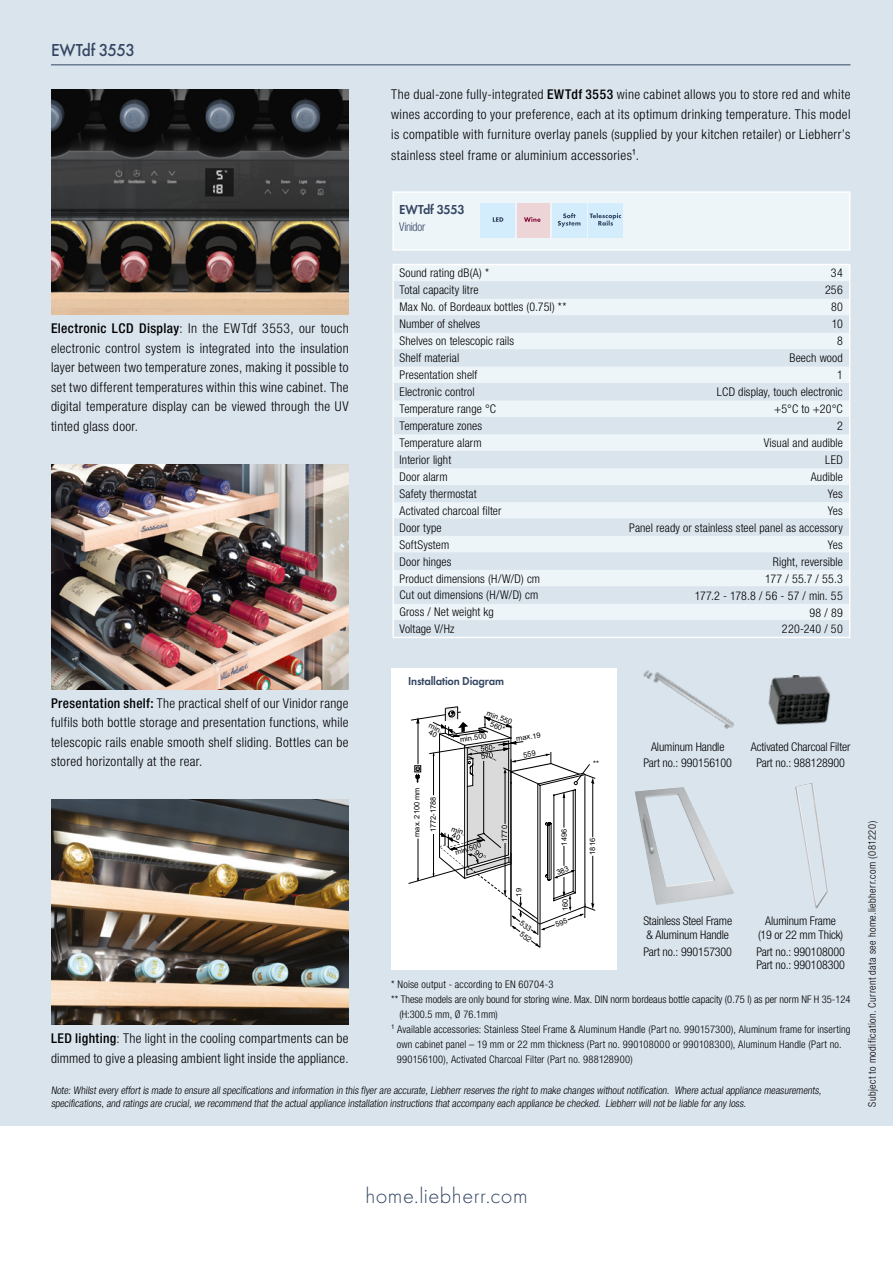
<style>
.page{position:relative;width:893px;height:1263px;background:#dae4ed}
.page>*{position:absolute;margin:0;border:0;box-sizing:border-box;transform-origin:0 0}
.t1{font:300 22.5px "Futura";letter-spacing:.02em;color:#344663}
.t2{font:500 18px "Futura";letter-spacing:-.045em;color:#344663;scale:.95 1}
.t3{font:300 condensed 13.5px/19.5px "Helvetica Neue LTW1 G";letter-spacing:.025em;color:#000;text-align:justify}
.t4{font:13.5px "Futura Dem";letter-spacing:-.025em;color:#344663;scale:.95 1}
.t5{font:300 condensed 12px/17px "Helvetica Neue LTW1 G";letter-spacing:.005em;color:#000}
.t6{font:12px "Futura Dem";letter-spacing:-.015em;color:#344663;scale:.95 1}
.t7{font:300 condensed 12px "Helvetica Neue LTW1 G";letter-spacing:-.025em;color:#344663;scale:.95 1}
.t8{font:300 condensed 10.5px/12.6px "Helvetica Neue LTW1 G";letter-spacing:.015em;color:#000}
.t9{font:300 condensed 10.5px "Helvetica Neue LTW1 G";letter-spacing:.04em;color:#000}
.t10{font:7.5px/6.1px "Arial";color:#000;text-align:center}
.t11{font:7.35px "Arial";color:#000}
.s1{font-weight:500}
</style>
<div class="page">
<div style="left:0;top:1127px;width:893px;height:136px;background:#fff"></div>
<hr style="left:51px;top:64px;width:799px;height:1px;background:#344663">
<img style="left:51px;top:799px;width:298px;height:226px">
<div style="left:394px;top:193px;width:455px;height:56px;background:#edf5f9"></div>
<svg style="left:394px;top:265px;width:455px;height:372px"></svg>
<hr style="left:392px;top:191px;width:458px;height:2px;background:#fff">
<hr style="left:392px;top:193px;width:2px;height:56px;background:#fff">
<hr style="left:849px;top:193px;width:1px;height:56px;background:#fff">
<hr style="left:392px;top:249px;width:458px;height:2px;background:#fff">
<svg style="left:392px;top:265px;width:2px;height:372px"></svg>
<svg style="left:849px;top:265px;width:1px;height:372px"></svg>
<hr style="left:392px;top:637px;width:458px;height:1px;background:#fff">
<hr style="left:392px;top:264px;width:458px;height:1px;background:#fff">
<div style="left:588px;top:204px;width:34px;height:34px;background:#d4edfc"></div>
<svg style="left:590px;top:213px;width:31px;height:13px"></svg>
<div style="left:481px;top:204px;width:34px;height:34px;background:#d4edfc"></div>
<svg style="left:493px;top:217px;width:10px;height:5px"></svg>
<div style="left:517px;top:204px;width:32px;height:34px;background:#edd4d7"></div>
<svg style="left:524px;top:217px;width:17px;height:5px"></svg>
<div style="left:552px;top:204px;width:34px;height:34px;background:#d4edfc"></div>
<svg style="left:558px;top:213px;width:22px;height:14px"></svg>
<img style="left:51px;top:464px;width:298px;height:225px">
<img style="left:51px;top:89px;width:298px;height:226px">
<div style="left:391px;top:668px;width:226px;height:301px;background:#fff"></div>
<img style="left:768px;top:675px;width:62px;height:50px">
<img style="left:643px;top:670px;width:91px;height:59px">
<img style="left:635px;top:787px;width:99px;height:118px">
<img style="left:795px;top:783px;width:33px;height:126px">
<svg style="left:409px;top:706px;width:186px;height:241px"></svg>
<h2 class="t2" style="left:51px;top:39px;width:90px">EWTdf 3553</h2>
<p class="t3" style="left:51px;top:319px;width:299px"><span class="s1">Electronic LCD Display</span>: In the EWTdf 3553, our touch electronic control system is integrated into the insulation layer between two temperature zones, making it possible to set two different temperatures within this wine cabinet. The digital temperature display can be viewed through the UV tinted glass door.</p>
<p class="t3" style="left:51px;top:693px;width:299px"><span class="s1">Presentation shelf:</span> The practical shelf of our Vinidor range fulfils both bottle storage and presentation functions, while telescopic rails enable smooth shelf sliding. Bottles can be stored horizontally at the rear.</p>
<p class="t3" style="left:51px;top:1028px;width:299px"><span class="s1">LED lighting</span>: The light in the cooling compartments can be dimmed to give a pleasing ambient light inside the appliance.</p>
<p class="t3" style="left:391px;top:84px;width:461px;line-height:20.2px">The dual-zone fully-integrated <span class="s1">EWTdf 3553</span> wine cabinet allows you to store red and white wines according to your preference, each at its optimum drinking temperature. This model is compatible with furniture overlay panels (supplied by your kitchen retailer) or Liebherr’s stainless steel frame or aluminium accessories¹.</p>
<p class="t4" style="left:399px;top:199px;width:70px">EWTdf 3553</p>
<p class="t7" style="left:399px;top:220px;width:29px">Vinidor</p>
<p class="t5" style="left:399px;top:265px;width:168px">Sound rating dB(A) *<br>Total capacity litre<br>Max No. of Bordeaux bottles (0.75l) **<br>Number of shelves<br>Shelves on telescopic rails<br>Shelf material<br>Presentation shelf<br>Electronic control<br>Temperature range °C<br>Temperature zones<br>Temperature alarm<br>Interior light<br>Door alarm<br>Safety thermostat<br>Activated charcoal filter<br>Door type<br>SoftSystem<br>Door hinges<br>Product dimensions (H/W/D) cm<br>Cut out dimensions (H/W/D) cm<br>Gross / Net weight kg<br>Voltage V/Hz</p>
<p class="t5" style="left:629px;top:265px;width:215px;text-align:right">34<br>256<br>80<br>10<br>8<br>Beech wood<br>1<br>LCD display, touch electronic<br>+5°C to +20°C<br>2<br>Visual and audible<br>LED<br>Audible<br>Yes<br>Yes<br>Panel ready or stainless steel panel as accessory<br>Yes<br>Right, reversible<br>177 / 55.7 / 55.3<br>177.2 - 178.8 / 56 - 57 / min. 55<br>98 / 89<br>220-240 / 50</p>
<p class="t6" style="left:408px;top:672px;width:102px">Installation Diagram</p>
<p class="t10" style="left:431px;top:722px;width:16px;rotate:26deg">min.<br>40</p>
<p class="t10" style="left:488px;top:709px;width:28px;line-height:9px;rotate:20deg">min.550<br>560*</p>
<p class="t11" style="left:459px;top:734px;width:28px;rotate:-7deg">min.500</p>
<p class="t11" style="left:516px;top:733px;width:26px;rotate:-7deg">max.19</p>
<p class="t10" style="left:414px;top:837px;width:51px;rotate:-90deg">max. 2100 mm</p>
<p class="t10" style="left:430px;top:832px;width:37px;rotate:-90deg">1772-1788</p>
<p class="t10" style="left:453px;top:825px;width:16px;rotate:20deg">min.<br>40</p>
<p class="t11" style="left:454px;top:848px;width:28px;rotate:-17deg">min.500</p>
<p class="t10" style="left:502px;top:842px;width:18px;rotate:-90deg">1770</p>
<p class="t10" style="left:516px;top:896px;width:10px;rotate:-90deg">19</p>
<p class="t10" style="left:561px;top:845px;width:18px;rotate:-90deg">1496</p>
<p class="t10" style="left:562px;top:911px;width:14px;rotate:-90deg">160</p>
<p class="t10" style="left:593px;top:760px;width:7px">**</p>
<p class="t10" style="left:589px;top:855px;width:18px;rotate:-90deg">1816</p>
<p class="t5" style="left:644px;top:738px;width:90px;text-align:center">Aluminum Handle<br>Part no.: 990156100</p>
<p class="t5" style="left:751px;top:738px;width:101px;text-align:center">Activated Charcoal Filter<br>Part no.: 988128900</p>
<p class="t5" style="left:643px;top:914px;width:90px;line-height:13.5px">Stainless Steel Frame &amp; Aluminum Handle</p>
<p class="t5" style="left:644px;top:943px;width:90px">Part no.: 990157300</p>
<p class="t5" style="left:758px;top:914px;width:87px;line-height:13.5px;text-align:center">Aluminum Frame (19 or 22 mm Thick)</p>
<p class="t5" style="left:756px;top:945px;width:90px;line-height:13.5px">Part no.: 990108000<br>Part no.: 990108300</p>
<p class="t8" style="left:391px;top:978px;width:164px">* Noise output - according to EN 60704-3</p>
<p class="t8" style="left:391px;top:993px;width:461px">** These models are only bound for storing wine. Max. DIN norm bordeaus bottle capacity (0.75 l) as per norm NF H 35-124</p>
<p class="t8" style="left:399px;top:1008px;width:100px">(H:300.5 mm, Ø 76.1mm)</p>
<p class="t8" style="left:391px;top:1023px;width:461px">¹ Available accessories: Stainless Steel Frame &amp; Aluminum Handle (Part no. 990157300), Aluminum frame for inserting</p>
<p class="t8" style="left:397px;top:1038px;width:446px">own cabinet panel – 19 mm or 22 mm thickness (Part no. 990108000 or 990108300), Aluminum Handle (Part no.</p>
<p class="t8" style="left:397px;top:1053px;width:237px">990156100), Activated Charcoal Filter (Part no. 988128900)</p>
<p class="t8" style="left:51px;top:1084px;width:774px">Note: Whilst every effort is made to ensure all specifications and information in this flyer are accurate, Liebherr reserves the right to make changes without notification. Where actual appliance measurements, specifications, and ratings are crucial, we recommend that the actual appliance installation instructions that accompany each appliance be checked. Liebherr will not be liable for any loss.</p>
<p class="t9" style="left:866px;top:1107px;width:287px;rotate:-90deg">Subject to modification. Current data see home.liebherr.com (081220)</p>
<h1 class="t1" style="left:365px;top:1183px;width:164px">home.liebherr.com</h1>
</div>
